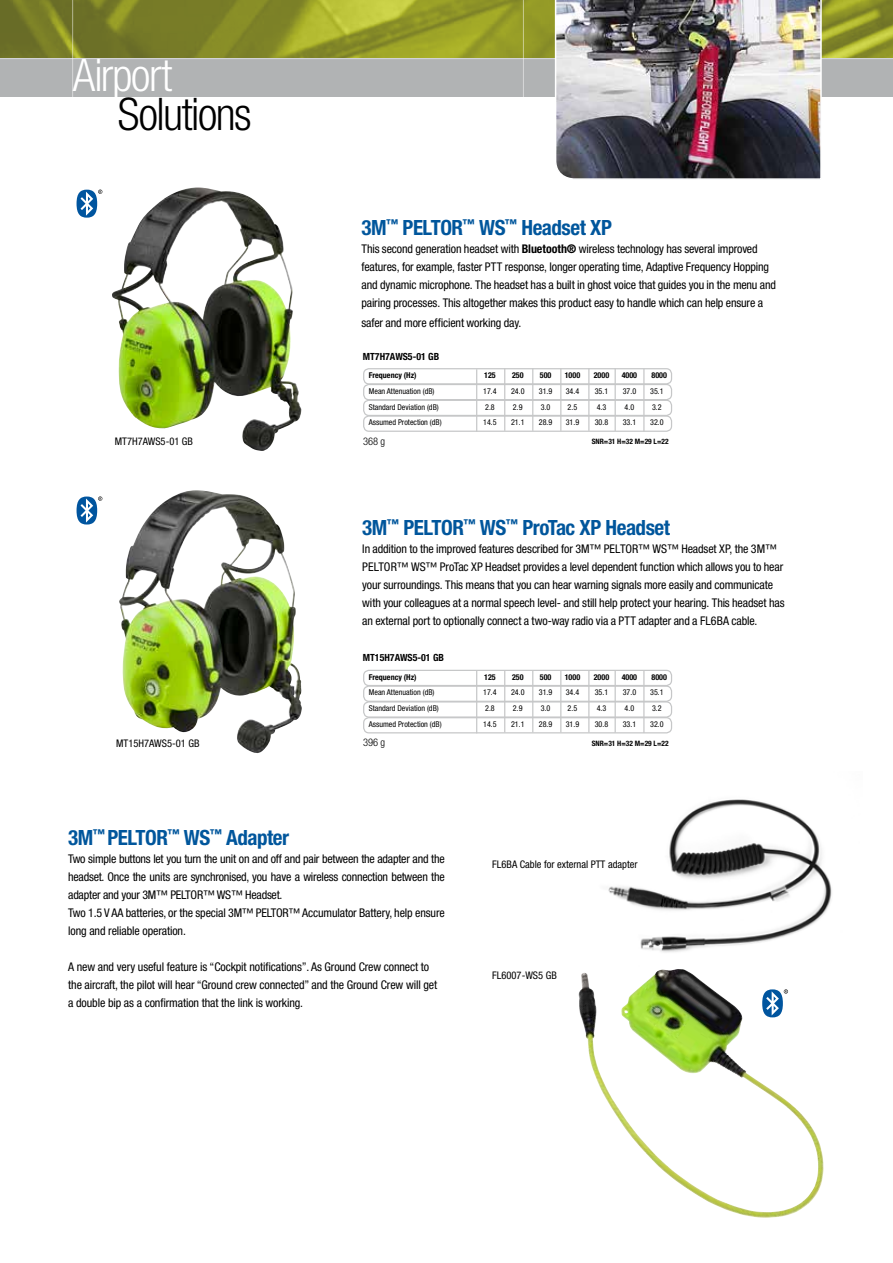
<style>
.page{position:relative;width:893px;height:1263px;background:#fff}
.page>*{position:absolute;margin:0;border:0;box-sizing:border-box;transform-origin:0 0}
.t1{font:300 condensed 45px "Helvetica Neue LT Pro";letter-spacing:-.03em;color:#000}
.t2{font:300 condensed 45px "Helvetica Neue LT Pro";letter-spacing:-.025em;color:#fff}
.t3{font:700 condensed 21px "Helvetica Neue LT Pro";letter-spacing:-.02em;color:#00569c}
.t4{font:condensed 12px/18px "Helvetica Neue LT Pro";letter-spacing:-.01em;color:#000}
.t5{font:condensed 10.5px "Helvetica Neue LT Pro";color:#000}
.t6{font:300 condensed 10.5px "Helvetica Neue LT Pro";letter-spacing:-.01em;color:#000}
.t7{font:700 condensed 9.9px "Helvetica Neue LT Pro";color:#000}
.t8{font:condensed 8.1px "Helvetica Neue LT Pro";color:#000}
.t9{font:700 condensed 8.1px "Helvetica Neue LT Pro";color:#000}
.t10{font:700 condensed 7.35px "Helvetica Neue LT Pro";color:#000}
.s1{font-weight:700}
</style>
<div class="page">
<img style="left:608px;top:799px;width:224px;height:154px">
<img style="left:0;top:0;width:893px;height:58px">
<div style="left:0;top:59px;width:893px;height:38px;background:#b1b3b4"></div>
<hr style="left:523px;top:0;width:1px;height:104px;background:#fff">
<hr style="left:72px;top:0;width:1px;height:104px;background:#fff">
<img style="left:621px;top:969px;width:197px;height:243px">
<img style="left:554px;top:0;width:268px;height:179px">
<hr style="left:476px;top:369px;width:1px;height:63px;background:#c6c7c8">
<hr style="left:476px;top:671px;width:1px;height:62px;background:#c6c7c8">
<hr style="left:504px;top:368px;width:1px;height:63px;background:#c6c7c8">
<hr style="left:504px;top:670px;width:1px;height:62px;background:#c6c7c8">
<hr style="left:532px;top:368px;width:1px;height:63px;background:#c6c7c8">
<hr style="left:532px;top:670px;width:1px;height:62px;background:#c6c7c8">
<hr style="left:560px;top:368px;width:1px;height:63px;background:#c6c7c8">
<hr style="left:560px;top:670px;width:1px;height:62px;background:#c6c7c8">
<hr style="left:588px;top:368px;width:1px;height:63px;background:#c6c7c8">
<hr style="left:588px;top:670px;width:1px;height:62px;background:#c6c7c8">
<div style="left:363px;top:368px;width:309px;height:16px;border:1px solid #c6c7c8;border-radius:5px"></div>
<div style="left:363px;top:670px;width:309px;height:16px;border:1px solid #c6c7c8;border-radius:5px"></div>
<div style="left:363px;top:384px;width:309px;height:16px;border:1px solid #c6c7c8;border-radius:5px"></div>
<div style="left:363px;top:685px;width:309px;height:17px;border:1px solid #c6c7c8;border-radius:5px"></div>
<div style="left:363px;top:400px;width:309px;height:16px;border:1px solid #c6c7c8;border-radius:5px"></div>
<div style="left:363px;top:701px;width:309px;height:17px;border:1px solid #c6c7c8;border-radius:5px"></div>
<div style="left:363px;top:415px;width:309px;height:17px;border:1px solid #c6c7c8;border-radius:5px"></div>
<div style="left:363px;top:717px;width:309px;height:16px;border:1px solid #c6c7c8;border-radius:5px"></div>
<hr style="left:615px;top:369px;width:1px;height:62px;background:#c6c7c8">
<hr style="left:615px;top:670px;width:1px;height:63px;background:#c6c7c8">
<hr style="left:643px;top:369px;width:1px;height:62px;background:#c6c7c8">
<hr style="left:643px;top:671px;width:1px;height:62px;background:#c6c7c8">
<svg style="left:77px;top:190px;width:25px;height:28px"></svg>
<svg style="left:77px;top:496px;width:25px;height:28px"></svg>
<svg style="left:762px;top:989px;width:26px;height:28px"></svg>
<img style="left:119px;top:490px;width:183px;height:263px">
<img style="left:112px;top:191px;width:190px;height:260px">
<h1 class="t2" style="left:73px;top:49px;width:101px">Airport</h1>
<h1 class="t1" style="left:118px;top:88px;width:135px">Solutions</h1>
<p class="t5" style="left:115px;top:435px;width:80px">MT7H7AWS5-01 GB</p>
<p class="t5" style="left:116px;top:738px;width:85px">MT15H7AWS5-01 GB</p>
<h2 class="t3" style="left:361px;top:215px;width:252px">3M<sup>™</sup> PELTOR<sup>™</sup> WS<sup>™</sup> Headset XP</h2>
<p class="t4" style="left:361px;top:240px;width:416px">This second generation headset with <span class="s1">Bluetooth®</span> wireless technology has several improved features, for example, faster PTT response, longer operating time, Adaptive Frequency Hopping and dynamic microphone. The headset has a built in ghost voice that guides you in the menu and pairing processes. This altogether makes this product easy to handle which can help ensure a</p>
<p class="t4" style="left:361px;top:313px;width:162px">safer and more efficient working day.</p>
<p class="t7" style="left:363px;top:350px;width:78px">MT7H7AWS5-01 GB</p>
<p class="t9" style="left:369px;top:370px;width:49px">Frequency (Hz)</p>
<p class="t9" style="left:484px;top:370px;width:13px">125</p>
<p class="t9" style="left:512px;top:370px;width:13px">250</p>
<p class="t9" style="left:540px;top:370px;width:13px">500</p>
<p class="t9" style="left:565px;top:370px;width:17px">1000</p>
<p class="t9" style="left:594px;top:370px;width:17px">2000</p>
<p class="t9" style="left:622px;top:370px;width:17px">4000</p>
<p class="t9" style="left:652px;top:370px;width:17px">8000</p>
<p class="t8" style="left:369px;top:386px;width:67px">Mean Attenuation (dB)</p>
<p class="t8" style="left:483px;top:386px;width:15px">17.4</p>
<p class="t8" style="left:511px;top:386px;width:15px">24.0</p>
<p class="t8" style="left:539px;top:386px;width:15px">31.9</p>
<p class="t8" style="left:566px;top:386px;width:15px">34.4</p>
<p class="t8" style="left:595px;top:386px;width:15px">35.1</p>
<p class="t8" style="left:623px;top:386px;width:15px">37.0</p>
<p class="t8" style="left:650px;top:386px;width:15px">35.1</p>
<p class="t8" style="left:369px;top:402px;width:72px">Standard Deviation (dB)</p>
<p class="t8" style="left:485px;top:402px;width:11px">2.8</p>
<p class="t8" style="left:513px;top:402px;width:11px">2.9</p>
<p class="t8" style="left:541px;top:402px;width:11px">3.0</p>
<p class="t8" style="left:568px;top:402px;width:11px">2.5</p>
<p class="t8" style="left:597px;top:402px;width:11px">4.3</p>
<p class="t8" style="left:625px;top:402px;width:11px">4.0</p>
<p class="t8" style="left:652px;top:402px;width:11px">3.2</p>
<p class="t8" style="left:369px;top:418px;width:74px">Assumed Protection (dB)</p>
<p class="t8" style="left:483px;top:418px;width:15px">14.5</p>
<p class="t8" style="left:511px;top:418px;width:15px">21.1</p>
<p class="t8" style="left:539px;top:418px;width:15px">28.9</p>
<p class="t8" style="left:566px;top:418px;width:15px">31.9</p>
<p class="t8" style="left:595px;top:418px;width:15px">30.8</p>
<p class="t8" style="left:623px;top:418px;width:15px">33.1</p>
<p class="t8" style="left:650px;top:418px;width:15px">32.0</p>
<p class="t6" style="left:363px;top:436px;width:23px">368 g</p>
<p class="t10" style="left:592px;top:437px;width:78px">SNR=31 H=32 M=29 L=22</p>
<h2 class="t3" style="left:362px;top:515px;width:309px">3M<sup>™</sup> PELTOR<sup>™</sup> WS<sup>™</sup> ProTac XP Headset</h2>
<p class="t4" style="left:362px;top:540px;width:424px">In addition to the improved features described for 3M™ PELTOR™ WS™ Headset XP, the 3M™ PELTOR™ WS™ ProTac XP Headset provides a level dependent function which allows you to hear your surroundings. This means that you can hear warning signals more easily and communicate with your colleagues at a normal speech level- and still help protect your hearing. This headset has an external port to optionally connect a two-way radio via a PTT adapter and a FL6BA cable.</p>
<p class="t7" style="left:363px;top:651px;width:83px">MT15H7AWS5-01 GB</p>
<p class="t9" style="left:369px;top:672px;width:49px">Frequency (Hz)</p>
<p class="t9" style="left:484px;top:672px;width:13px">125</p>
<p class="t9" style="left:512px;top:672px;width:13px">250</p>
<p class="t9" style="left:540px;top:672px;width:13px">500</p>
<p class="t9" style="left:565px;top:672px;width:17px">1000</p>
<p class="t9" style="left:594px;top:672px;width:17px">2000</p>
<p class="t9" style="left:622px;top:672px;width:17px">4000</p>
<p class="t9" style="left:652px;top:672px;width:17px">8000</p>
<p class="t8" style="left:369px;top:688px;width:67px">Mean Attenuation (dB)</p>
<p class="t8" style="left:483px;top:688px;width:15px">17.4</p>
<p class="t8" style="left:511px;top:688px;width:15px">24.0</p>
<p class="t8" style="left:539px;top:688px;width:15px">31.9</p>
<p class="t8" style="left:566px;top:688px;width:15px">34.4</p>
<p class="t8" style="left:595px;top:688px;width:15px">35.1</p>
<p class="t8" style="left:623px;top:688px;width:15px">37.0</p>
<p class="t8" style="left:650px;top:688px;width:15px">35.1</p>
<p class="t8" style="left:369px;top:704px;width:72px">Standard Deviation (dB)</p>
<p class="t8" style="left:485px;top:704px;width:11px">2.8</p>
<p class="t8" style="left:513px;top:704px;width:11px">2.9</p>
<p class="t8" style="left:541px;top:704px;width:11px">3.0</p>
<p class="t8" style="left:568px;top:704px;width:11px">2.5</p>
<p class="t8" style="left:597px;top:704px;width:11px">4.3</p>
<p class="t8" style="left:625px;top:704px;width:11px">4.0</p>
<p class="t8" style="left:652px;top:704px;width:11px">3.2</p>
<p class="t8" style="left:369px;top:719px;width:74px">Assumed Protection (dB)</p>
<p class="t8" style="left:483px;top:719px;width:15px">14.5</p>
<p class="t8" style="left:511px;top:719px;width:15px">21.1</p>
<p class="t8" style="left:539px;top:719px;width:15px">28.9</p>
<p class="t8" style="left:566px;top:719px;width:15px">31.9</p>
<p class="t8" style="left:595px;top:719px;width:15px">30.8</p>
<p class="t8" style="left:623px;top:719px;width:15px">33.1</p>
<p class="t8" style="left:650px;top:719px;width:15px">32.0</p>
<p class="t6" style="left:363px;top:737px;width:23px">396 g</p>
<p class="t10" style="left:592px;top:739px;width:78px">SNR=31 H=32 M=29 L=22</p>
<h2 class="t3" style="left:68px;top:825px;width:222px">3M<sup>™</sup> PELTOR<sup>™</sup> WS<sup>™</sup> Adapter</h2>
<p class="t4" style="left:68px;top:850px;width:378px">Two simple buttons let you turn the unit on and off and pair between the adapter and the headset. Once the units are synchronised, you have a wireless connection between the adapter and your 3M™ PELTOR™ WS™ Headset.<br>Two 1.5 V AA batteries, or the special 3M™ PELTOR™ Accumulator Battery, help ensure long and reliable operation.</p>
<p class="t4" style="left:68px;top:958px;width:370px">A new and very useful feature is “Cockpit notifications”. As Ground Crew connect to the aircraft, the pilot will hear “Ground crew connected” and the Ground Crew will get a double bip as a confirmation that the link is working.</p>
<p class="t5" style="left:492px;top:858px;width:147px">FL6BA Cable for external PTT adapter</p>
<p class="t5" style="left:492px;top:969px;width:66px">FL6007-WS5 GB</p>
</div>
